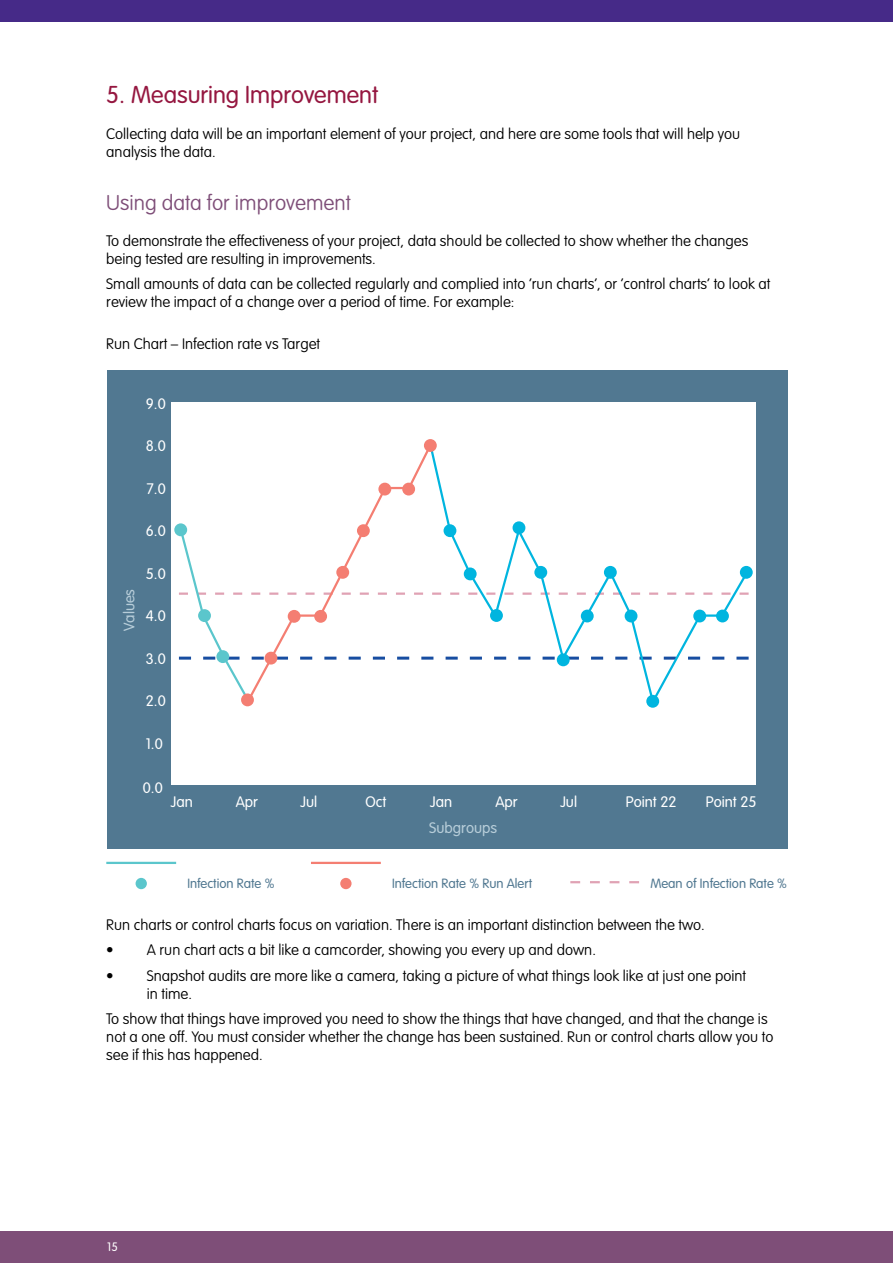
<style>
.page{position:relative;width:893px;height:1263px;background:#fff}
.page>*{position:absolute;margin:0;border:0;box-sizing:border-box;transform-origin:0 0}
.t1{font:300 24px "VAG Rounded";color:#951740}
.t2{font:100 21px "VAG Rounded";color:#7e4e78}
.t3{font:100 15px/18px "VAG Rounded";color:#000}
.t4{font:300 15px "VAG Rounded";color:#fff}
.t5{font:300 15px "VAG Rounded";color:#b7cdd9}
.t6{font:300 13.2px "VAG Rounded";color:#517891}
.t7{font:300 12px "VAG Rounded";color:#fff}
</style>
<div class="page">
<div style="left:0;top:0;width:893px;height:21px;background:#462a88"></div>
<div style="left:0;top:1231px;width:893px;height:32px;background:#7e4e78"></div>
<div style="left:107px;top:370px;width:680px;height:479px;background:#517891"></div>
<div style="left:171px;top:402px;width:585px;height:383px;background:#fff"></div>
<svg style="left:570px;top:881px;width:69px;height:2px"></svg>
<svg style="left:178px;top:529px;width:66px;height:174px"></svg>
<svg style="left:244px;top:442px;width:184px;height:263px"></svg>
<svg style="left:428px;top:451px;width:322px;height:257px"></svg>
<div style="left:174px;top:523px;width:13px;height:13px;background:#5bc6cc;border-radius:50%"></div>
<div style="left:136px;top:878px;width:11px;height:11px;background:#5bc6cc;border-radius:50%"></div>
<div style="left:340px;top:878px;width:12px;height:11px;background:#f47e72;border-radius:50%"></div>
<div style="left:198px;top:609px;width:13px;height:13px;background:#5bc6cc;border-radius:50%"></div>
<div style="left:216px;top:650px;width:13px;height:13px;background:#5bc6cc;border-radius:50%"></div>
<div style="left:241px;top:693px;width:13px;height:13px;background:#f47e72;border-radius:50%"></div>
<div style="left:265px;top:652px;width:12px;height:12px;background:#f47e72;border-radius:50%"></div>
<div style="left:288px;top:610px;width:13px;height:13px;background:#f47e72;border-radius:50%"></div>
<div style="left:314px;top:610px;width:13px;height:13px;background:#f47e72;border-radius:50%"></div>
<div style="left:336px;top:566px;width:13px;height:13px;background:#f47e72;border-radius:50%"></div>
<div style="left:357px;top:524px;width:13px;height:13px;background:#f47e72;border-radius:50%"></div>
<div style="left:378px;top:483px;width:13px;height:12px;background:#f47e72;border-radius:50%"></div>
<div style="left:402px;top:483px;width:13px;height:12px;background:#f47e72;border-radius:50%"></div>
<div style="left:424px;top:439px;width:13px;height:13px;background:#f47e72;border-radius:50%"></div>
<div style="left:444px;top:524px;width:12px;height:13px;background:#00b5df;border-radius:50%"></div>
<div style="left:464px;top:567px;width:13px;height:13px;background:#00b5df;border-radius:50%"></div>
<div style="left:490px;top:609px;width:13px;height:13px;background:#00b5df;border-radius:50%"></div>
<div style="left:513px;top:521px;width:12px;height:13px;background:#00b5df;border-radius:50%"></div>
<div style="left:534px;top:566px;width:13px;height:13px;background:#00b5df;border-radius:50%"></div>
<div style="left:604px;top:566px;width:13px;height:13px;background:#00b5df;border-radius:50%"></div>
<div style="left:740px;top:566px;width:13px;height:13px;background:#00b5df;border-radius:50%"></div>
<div style="left:557px;top:653px;width:13px;height:13px;background:#00b5df;border-radius:50%"></div>
<div style="left:581px;top:610px;width:13px;height:12px;background:#00b5df;border-radius:50%"></div>
<div style="left:625px;top:610px;width:12px;height:12px;background:#00b5df;border-radius:50%"></div>
<div style="left:693px;top:610px;width:13px;height:12px;background:#00b5df;border-radius:50%"></div>
<div style="left:716px;top:610px;width:13px;height:12px;background:#00b5df;border-radius:50%"></div>
<div style="left:646px;top:695px;width:13px;height:13px;background:#00b5df;border-radius:50%"></div>
<hr style="left:106px;top:862px;width:70px;height:2px;background:#5bc6cc">
<hr style="left:311px;top:862px;width:70px;height:2px;background:#f47e72">
<h1 class="t1" style="left:106px;top:81px;width:274px">5. Measuring Improvement</h1>
<p class="t3" style="left:106px;top:126px;width:635px">Collecting data will be an important element of your project, and here are some tools that will help you analysis the data.</p>
<h2 class="t2" style="left:106px;top:190px;width:246px">Using data for improvement</h2>
<p class="t3" style="left:106px;top:232px;width:643px">To demonstrate the effectiveness of your project, data should be collected to show whether the changes being tested are resulting in improvements.</p>
<p class="t3" style="left:106px;top:276px;width:665px">Small amounts of data can be collected regularly and complied into ‘run charts’, or ‘control charts’ to look at review the impact of a change over a period of time. For example:</p>
<p class="t3" style="left:106px;top:336px;width:215px">Run Chart – Infection rate vs Target</p>
<p class="t4" style="left:146px;top:395px;width:21px">9.0</p>
<p class="t4" style="left:146px;top:437px;width:21px">8.0</p>
<p class="t4" style="left:146px;top:480px;width:21px">7.0</p>
<p class="t4" style="left:146px;top:522px;width:21px">6.0</p>
<p class="t5" style="left:121px;top:631px;width:43px;rotate:-90deg">Values</p>
<p class="t4" style="left:146px;top:565px;width:21px">5.0</p>
<p class="t4" style="left:146px;top:607px;width:21px">4.0</p>
<p class="t4" style="left:146px;top:650px;width:21px">3.0</p>
<p class="t4" style="left:146px;top:692px;width:21px">2.0</p>
<p class="t4" style="left:146px;top:735px;width:19px">1.0</p>
<p class="t4" style="left:143px;top:779px;width:21px">0.0</p>
<p class="t4" style="left:171px;top:793px;width:23px">Jan</p>
<p class="t4" style="left:236px;top:793px;width:24px">Apr</p>
<p class="t4" style="left:301px;top:793px;width:18px">Jul</p>
<p class="t4" style="left:365px;top:793px;width:22px">Oct</p>
<p class="t4" style="left:430px;top:793px;width:23px">Jan</p>
<p class="t4" style="left:495px;top:793px;width:24px">Apr</p>
<p class="t4" style="left:560px;top:793px;width:18px">Jul</p>
<p class="t4" style="left:626px;top:793px;width:52px">Point 22</p>
<p class="t5" style="left:429px;top:819px;width:69px">Subgroups</p>
<p class="t4" style="left:706px;top:793px;width:52px">Point 25</p>
<p class="t6" style="left:187px;top:876px;width:89px">Infection Rate %</p>
<p class="t6" style="left:392px;top:876px;width:142px">Infection Rate % Run Alert</p>
<p class="t6" style="left:650px;top:876px;width:138px">Mean of Infection Rate %</p>
<p class="t3" style="left:106px;top:916px;width:600px">Run charts or control charts focus on variation. There is an important distinction between the two.</p>
<p class="t3" style="left:106px;top:941px;width:491px">• A run chart acts a bit like a camcorder, showing you every up and down.</p>
<p class="t3" style="left:147px;top:967px;width:601px;text-indent:-40px">• Snapshot audits are more like a camera, taking a picture of what things look like at just one point in time.</p>
<p class="t3" style="left:106px;top:1010px;width:669px">To show that things have improved you need to show the things that have changed, and that the change is not a one off. You must consider whether the change has been sustained. Run or control charts allow you to see if this has happened.</p>
<p class="t7" style="left:107px;top:1240px;width:12px">15</p>
</div>
